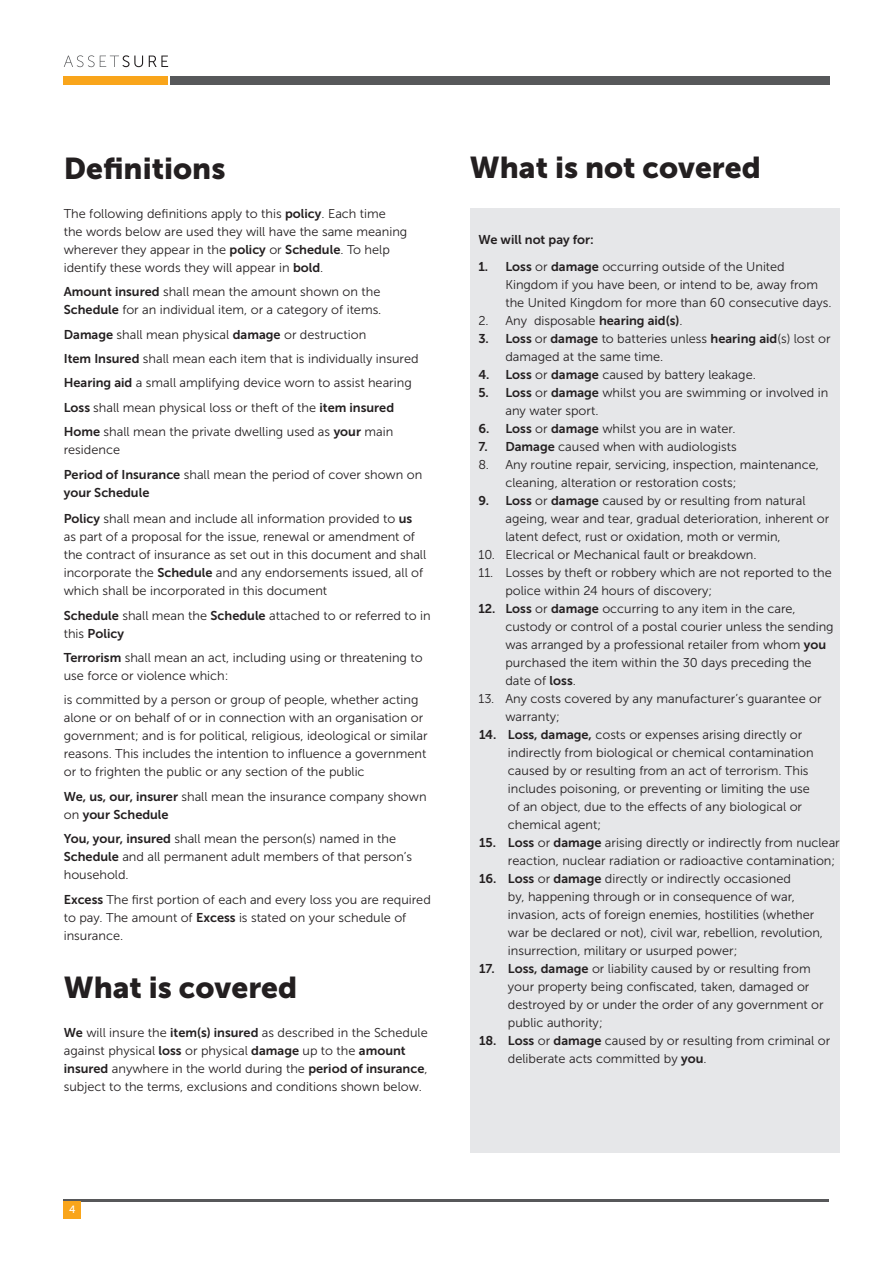
<style>
.page{position:relative;width:893px;height:1263px;background:#fff}
.page>*{position:absolute;margin:0;border:0;box-sizing:border-box;transform-origin:0 0}
.t1{font:30px "Museo Sans 900";color:#231f20}
.t2{font:12.75px/18px "Museo Sans 300";color:#231f20}
.t3{font:12.75px "Museo Sans 700";color:#231f20}
.t4{font:10.5px "Museo Sans 500";color:#fff}
.s1{font-family:"Museo Sans 700"}
</style>
<div class="page">
<div style="left:64px;top:77px;width:104px;height:8px;background:#f9a51b"></div>
<hr style="left:64px;top:1199px;width:765px;height:2px;background:#57585a">
<div style="left:64px;top:1201px;width:17px;height:17px;background:#f9a51b"></div>
<div style="left:170px;top:77px;width:659px;height:8px;background:#57585a"></div>
<svg style="left:64px;top:55px;width:79px;height:12px"></svg>
<svg style="left:149px;top:56px;width:19px;height:11px"></svg>
<div style="left:470px;top:208px;width:370px;height:944px;background:#e6e7e9"></div>
<p class="t1" style="left:64px;top:151px;width:163px">Definitions</p>
<p class="t2" style="left:64px;top:205px;width:345px">The following definitions apply to this <span class="s1">policy</span>. Each time the words below are used they will have the same meaning wherever they appear in the <span class="s1">policy</span> or <span class="s1">Schedule</span>. To help identify these words they will appear in <span class="s1">bold</span>.</p>
<p class="t2" style="left:64px;top:283px;width:319px"><span class="s1">Amount insured</span> shall mean the amount shown on the<br><span class="s1">Schedule</span> for an individual item, or a category of items.</p>
<p class="t2" style="left:64px;top:325px;width:304px"><span class="s1">Damage</span> shall mean physical <span class="s1">damage</span> or destruction</p>
<p class="t2" style="left:64px;top:350px;width:356px"><span class="s1">Item Insured</span> shall mean each item that is individually insured</p>
<p class="t2" style="left:64px;top:374px;width:349px"><span class="s1">Hearing aid</span> a small amplifying device worn to assist hearing</p>
<p class="t2" style="left:64px;top:399px;width:332px"><span class="s1">Loss</span> shall mean physical loss or theft of the <span class="s1">item insured</span></p>
<p class="t2" style="left:64px;top:423px;width:331px"><span class="s1">Home</span> shall mean the private dwelling used as <span class="s1">your</span> main residence</p>
<p class="t2" style="left:64px;top:465px;width:360px"><span class="s1">Period of Insurance</span> shall mean the period of cover shown on <span class="s1">your Schedule</span></p>
<p class="t2" style="left:64px;top:510px;width:364px"><span class="s1">Policy</span> shall mean and include all information provided to <span class="s1">us </span>as part of a proposal for the issue, renewal or amendment of the contract of insurance as set out in this document and shall incorporate the <span class="s1">Schedule</span> and any endorsements issued, all of which shall be incorporated in this document</p>
<p class="t2" style="left:64px;top:606px;width:368px"><span class="s1">Schedule</span> shall mean the <span class="s1">Schedule</span> attached to or referred to in this <span class="s1">Policy</span></p>
<p class="t2" style="left:64px;top:649px;width:360px"><span class="s1">Terrorism</span> shall mean an act, including using or threatening to use force or violence which:</p>
<p class="t2" style="left:64px;top:691px;width:365px">is committed by a person or group of people, whether acting alone or on behalf of or in connection with an organisation or government; and is for political, religious, ideological or similar reasons. This includes the intention to influence a government or to frighten the public or any section of the public</p>
<p class="t2" style="left:64px;top:787px;width:364px"><span class="s1">We, us, our, insurer</span> shall mean the insurance company shown on <span class="s1">your Schedule</span></p>
<p class="t2" style="left:64px;top:830px;width:350px"><span class="s1">You, your, insured</span> shall mean the person(s) named in the<br><span class="s1">Schedule</span> and all permanent adult members of that person’s household.</p>
<p class="t2" style="left:64px;top:890px;width:369px"><span class="s1">Excess</span> The first portion of each and every loss you are required to pay. The amount of <span class="s1">Excess</span> is stated on your schedule of insurance.</p>
<p class="t1" style="left:64px;top:971px;width:235px">What is covered</p>
<p class="t2" style="left:64px;top:1023px;width:365px"><span class="s1">We</span> will insure the <span class="s1">item(s) insured</span> as described in the Schedule against physical <span class="s1">loss</span> or physical <span class="s1">damage</span> up to the <span class="s1">amount insured</span> anywhere in the world during the <span class="s1">period of insurance</span>, subject to the terms, exclusions and conditions shown below.</p>
<p class="t1" style="left:470px;top:150px;width:292px">What is not covered</p>
<p class="t3" style="left:478px;top:233px;width:117px">We will not pay for:</p>
<p class="t2" style="left:505px;top:258px;width:328px;text-indent:-27px"><span class="s1">1. Loss</span> or <span class="s1">damage</span> occurring outside of the United<br>Kingdom if you have been, or intend to be, away from the United Kingdom for more than 60 consecutive days.</p>
<p class="t2" style="left:478px;top:312px;width:206px">2. Any disposable <span class="s1">hearing aid(s)</span>.</p>
<p class="t2" style="left:505px;top:330px;width:327px;text-indent:-27px"><span class="s1">3. Loss</span> or <span class="s1">damage</span> to batteries unless <span class="s1">hearing aid</span>(s) lost or damaged at the same time.</p>
<p class="t2" style="left:478px;top:366px;width:279px"><span class="s1">4. Loss</span> or <span class="s1">damage</span> caused by battery leakage.</p>
<p class="t2" style="left:505px;top:384px;width:324px;text-indent:-27px"><span class="s1">5. Loss</span> or <span class="s1">damage</span> whilst you are swimming or involved in any water sport.</p>
<p class="t2" style="left:478px;top:420px;width:259px"><span class="s1">6. Loss</span> or <span class="s1">damage</span> whilst you are in water.</p>
<p class="t2" style="left:478px;top:438px;width:260px"><span class="s1">7. Damage</span> caused when with audiologists</p>
<p class="t2" style="left:505px;top:456px;width:315px;text-indent:-27px">8. Any routine repair, servicing, inspection, maintenance, cleaning, alteration or restoration costs;</p>
<p class="t2" style="left:505px;top:492px;width:326px;text-indent:-27px"><span class="s1">9. Loss</span> or <span class="s1">damage</span> caused by or resulting from natural ageing, wear and tear, gradual deterioration, inherent or latent defect, rust or oxidation, moth or vermin,</p>
<p class="t2" style="left:478px;top:546px;width:280px">10. Elecrical or Mechanical fault or breakdown.</p>
<p class="t2" style="left:505px;top:564px;width:328px;text-indent:-27px">11. Losses by theft or robbery which are not reported to the police within 24 hours of discovery;</p>
<p class="t2" style="left:505px;top:600px;width:330px;text-indent:-27px"><span class="s1">12. Loss</span> or <span class="s1">damage</span> occurring to any item in the care, custody or control of a postal courier unless the sending was arranged by a professional retailer from whom <span class="s1">you </span>purchased the item within the 30 days preceding the date of <span class="s1">loss</span>.</p>
<p class="t2" style="left:505px;top:690px;width:318px;text-indent:-27px">13. Any costs covered by any manufacturer’s guarantee or warranty;</p>
<p class="t2" style="left:508px;top:726px;width:307px;text-indent:-29px"><span class="s1">14. Loss, damage,</span> costs or expenses arising directly or indirectly from biological or chemical contamination caused by or resulting from an act of terrorism. This includes poisoning, or preventing or limiting the use of an object, due to the effects of any biological or chemical agent;</p>
<p class="t2" style="left:508px;top:834px;width:333px;text-indent:-29px"><span class="s1">15. Loss</span> or <span class="s1">damage</span> arising directly or indirectly from nuclear reaction, nuclear radiation or radioactive contamination;</p>
<p class="t2" style="left:508px;top:870px;width:317px;text-indent:-29px"><span class="s1">16. Loss</span> or <span class="s1">damage</span> directly or indirectly occasioned<br>by, happening through or in consequence of war, invasion, acts of foreign enemies, hostilities (whether war be declared or not), civil war, rebellion, revolution, insurrection, military or usurped power;</p>
<p class="t2" style="left:508px;top:960px;width:317px;text-indent:-29px"><span class="s1">17. Loss, damage</span> or liability caused by or resulting from your property being confiscated, taken, damaged or destroyed by or under the order of any government or public authority;</p>
<p class="t2" style="left:508px;top:1032px;width:324px;text-indent:-29px"><span class="s1">18. Loss</span> or <span class="s1">damage</span> caused by or resulting from criminal or deliberate acts committed by <span class="s1">you</span>.</p>
<p class="t4" style="left:69px;top:1204px;width:8px">4</p>
</div>
